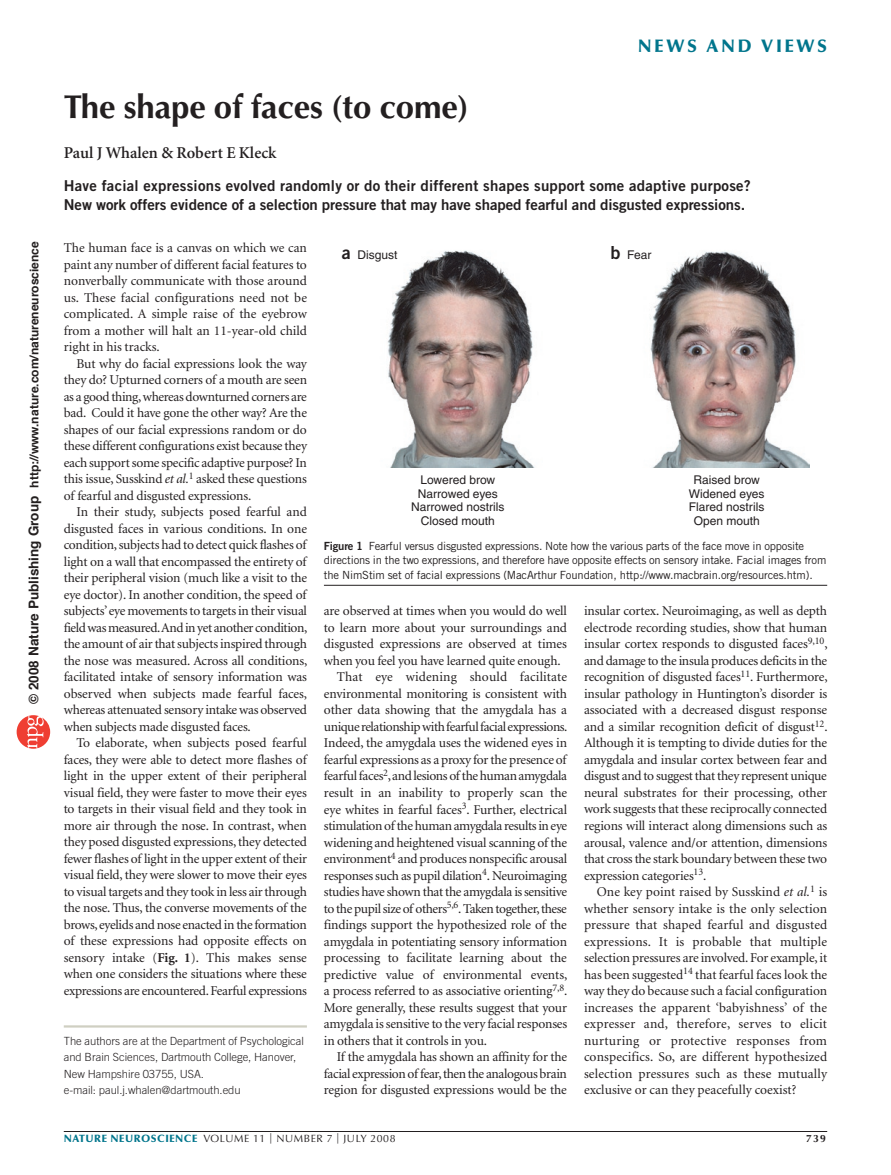
<style>
.page{position:relative;width:891px;height:1175px;background:#fff}
.page>*{position:absolute;margin:0;border:0;box-sizing:border-box;transform-origin:0 0}
.t1{font:700 33px "Optima";letter-spacing:-.005em;color:#231f20}
.t2{font:900 18px "Optima";letter-spacing:.15em;color:#00758c}
.t3{font:600 16.5px "Minion";color:#231f20}
.t4{font:15px/19.5px "Trade Gothic Bold Two";letter-spacing:.005em;color:#231f20}
.t5{font:13.5px/16.5px "Minion";letter-spacing:-.015em;color:#231f20;text-align:justify}
.t6{font:13.5px "Minion";letter-spacing:-.035em;color:#231f20}
.t7{font:13.5px "Minion";letter-spacing:.01em;color:#231f20}
.t8{font:12px/13.5px "Helvetica";color:#231f20;text-align:center}
.t9{font:700 12px "Helvetica";color:#231f1f}
.t10{font:11.25px/14.2px "Trade Gothic";letter-spacing:-.02em;color:#231f20}
.t11{font:300 11.25px/16.5px "Trade Gothic";letter-spacing:-.005em;color:#231f20}
.t12{font:10.5px "Optima";letter-spacing:.05em;color:#231f20}
.t13{font:700 10.5px "Optima";color:#231f20}
.s1{font-size:13.5px}
.s2{font-style:italic}
.s3{font-weight:700}
.s4{font-family:"Trade Gothic Bold Two";font-size:18px}
.s5{font-family:"Trade Gothic Bold Two"}
.s6{font-weight:900;color:#00758c}
</style>
<div class="page">
<hr style="left:64px;top:1131px;width:763px;height:1px;background:#231f20">
<hr style="left:64px;top:1025px;width:243px;height:2px;background:#cfcfc2">
<hr style="left:324px;top:585px;width:503px;height:1px;background:#231f20">
<img style="left:387px;top:250px;width:147px;height:217px">
<img style="left:650px;top:251px;width:160px;height:216px">
<svg style="left:17px;top:715px;width:33px;height:33px"></svg>
<p class="t9" style="left:29px;top:704px;width:464px;rotate:-90deg"><span class="s1">© 2008 Nature Publishing Group</span> http://www.nature.com/natureneuroscience</p>
<h2 class="t2" style="left:638px;top:35px;width:191px">NEWS AND VIEWS</h2>
<h1 class="t1" style="left:64px;top:87px;width:407px">The shape of faces (to come)</h1>
<p class="t3" style="left:64px;top:145px;width:214px">Paul J Whalen &amp; Robert E Kleck</p>
<p class="t4" style="left:64px;top:175px;width:688px">Have facial expressions evolved randomly or do their different shapes support some adaptive purpose?<br>New work offers evidence of a selection pressure that may have shaped fearful and disgusted expressions.</p>
<p class="t5" style="left:64px;top:240px;width:245px">The human face is a canvas on which we can paint any number of different facial features to nonverbally communicate with those around us. These facial configurations need not be complicated. A simple raise of the eyebrow from a mother will halt an 11-year-old child right in his tracks.</p>
<p class="t5" style="left:64px;top:356px;width:245px;text-indent:13px">But why do facial expressions look the way they do? Upturned corners of a mouth are seen as a goodthing,whereasdownturnedcorners are bad. Could it have gone the other way? Are the shapes of our facial expressions random or do these different configurations exist because they each support some specific adaptive purpose? In this issue, Susskind <span class="s2">et al.</span><sup>1</sup> asked these questions of fearful and disgusted expressions.</p>
<p class="t5" style="left:64px;top:504px;width:245px;text-indent:13px">In their study, subjects posed fearful and disgusted faces in various conditions. In one condition,subjects had to detect quick flashes of light on a wall that encompassed the entirety of their peripheral vision (much like a visit to the eye doctor). In another condition, the speed of subjects’eye movements to targets in their visual fieldwasmeasured.Andinyet another condition, the amount of air that subjects inspired through the nose was measured. Across all conditions, facilitated intake of sensory information was observed when subjects made fearful faces, whereas attenuated sensory intake was observed when subjects made disgusted faces.</p>
<p class="t5" style="left:64px;top:735px;width:245px;text-indent:13px">To elaborate, when subjects posed fearful faces, they were able to detect more flashes of light in the upper extent of their peripheral visual field, they were faster to move their eyes to targets in their visual field and they took in more air through the nose. In contrast, when they posed disgusted expressions,they detected fewer flashes of light in the upper extent of their visual field, they were slower to move their eyes to visual targets and they took in less air through the nose. Thus, the converse movements of the brows, eyelids and nose enacted in the formation of these expressions had opposite effects on sensory intake (<span class="s3">Fig. 1</span>). This makes sense when one considers the situations where these expressions are encountered.Fearful expressions</p>
<p class="t11" style="left:64px;top:1032px;width:242px">The authors are at the Department of Psychological and Brain Sciences, Dartmouth College, Hanover, New Hampshire 03755, USA.<br>e-mail: paul.j.whalen@dartmouth.edu</p>
<p class="t8" style="left:342px;top:248px;width:57px"><span class="s4">a</span> Disgust</p>
<p class="t8" style="left:411px;top:473px;width:95px">Lowered brow<br>Narrowed eyes<br>Narrowed nostrils<br>Closed mouth</p>
<p class="t8" style="left:611px;top:248px;width:42px"><span class="s4">b</span> Fear</p>
<p class="t8" style="left:689px;top:473px;width:77px">Raised brow<br>Widened eyes<br>Flared nostrils<br>Open mouth</p>
<p class="t10" style="left:324px;top:539px;width:504px"><span class="s5">Figure 1</span> Fearful versus disgusted expressions. Note how the various parts of the face move in opposite directions in the two expressions, and therefore have opposite effects on sensory intake. Facial images from the NimStim set of facial expressions (MacArthur Foundation, http://www.macbrain.org/resources.htm).</p>
<p class="t5" style="left:324px;top:603px;width:245px">are observed at times when you would do well</p>
<p class="t5" style="left:324px;top:620px;width:245px">to learn more about your surroundings and</p>
<p class="t5" style="left:324px;top:636px;width:245px">disgusted expressions are observed at times</p>
<p class="t5" style="left:324px;top:653px;width:238px">when you feel you have learned quite enough.</p>
<p class="t7" style="left:337px;top:670px;width:232px">That eye widening should facilitate</p>
<p class="t5" style="left:324px;top:686px;width:245px">environmental monitoring is consistent with</p>
<p class="t5" style="left:324px;top:702px;width:245px">other data showing that the amygdala has a</p>
<p class="t6" style="left:324px;top:720px;width:245px">uniquerelationshipwithfearfulfacialexpressions.</p>
<p class="t5" style="left:324px;top:735px;width:245px">Indeed, the amygdala uses the widened eyes in</p>
<p class="t5" style="left:324px;top:752px;width:244px">fearful expressions as a proxy for the presence of</p>
<p class="t5" style="left:324px;top:768px;width:245px">fearful faces<sup>2</sup>,andlesionsof thehumanamygdala</p>
<p class="t5" style="left:324px;top:785px;width:245px">result in an inability to properly scan the</p>
<p class="t5" style="left:324px;top:801px;width:245px">eye whites in fearful faces<sup>3</sup>. Further, electrical</p>
<p class="t5" style="left:324px;top:818px;width:245px">stimulationof thehumanamygdala resultsineye</p>
<p class="t5" style="left:324px;top:834px;width:245px">widening and heightened visual scanning of the</p>
<p class="t5" style="left:324px;top:851px;width:245px">environment<sup>4</sup> and produces nonspecific arousal</p>
<p class="t5" style="left:324px;top:867px;width:245px">responses such as pupil dilation<sup>4</sup>. Neuroimaging</p>
<p class="t5" style="left:324px;top:884px;width:245px">studies have shown that the amygdala issensitive</p>
<p class="t5" style="left:324px;top:900px;width:245px">tothepupilsizeof others<sup>5,6</sup>. Takentogether,these</p>
<p class="t5" style="left:324px;top:917px;width:245px">findings support the hypothesized role of the</p>
<p class="t5" style="left:324px;top:933px;width:245px">amygdala in potentiating sensory information</p>
<p class="t5" style="left:324px;top:950px;width:244px">processing to facilitate learning about the</p>
<p class="t5" style="left:324px;top:966px;width:245px">predictive value of environmental events,</p>
<p class="t5" style="left:324px;top:983px;width:245px">a process referred to as associative orienting<sup>7,8</sup>.</p>
<p class="t5" style="left:324px;top:999px;width:245px">More generally, these results suggest that your</p>
<p class="t5" style="left:324px;top:1016px;width:245px">amygdala is sensitive to the very facial responses</p>
<p class="t5" style="left:324px;top:1032px;width:165px">in others that it controls in you.</p>
<p class="t5" style="left:337px;top:1049px;width:232px">If the amygdala has shown an affinity for the</p>
<p class="t5" style="left:324px;top:1065px;width:245px">facial expressionof fear,thenthe analogousbrain</p>
<p class="t5" style="left:324px;top:1082px;width:244px">region for disgusted expressions would be the</p>
<p class="t5" style="left:584px;top:603px;width:245px">insular cortex. Neuroimaging, as well as depth electrode recording studies, show that human insular cortex responds to disgusted faces<sup>9,10</sup>, and damage to the insula produces deficits in the recognition of disgusted faces<sup>11</sup>. Furthermore, insular pathology in Huntington’s disorder is associated with a decreased disgust response and a similar recognition deficit of disgust<sup>12</sup>.<br>Although it is tempting to divide duties for the amygdala and insular cortex between fear and disgust and to suggest that they represent unique neural substrates for their processing, other work suggests that these reciprocally connected regions will interact along dimensions such as arousal, valence and/or attention, dimensions that cross the stark boundary between these two expression categories<sup>13</sup>.</p>
<p class="t5" style="left:584px;top:884px;width:245px;text-indent:13px">One key point raised by Susskind <span class="s2">et al.</span><sup>1</sup> is whether sensory intake is the only selection pressure that shaped fearful and disgusted expressions. It is probable that multiple selection pressures are involved.For example,it has been suggested<sup>14</sup> that fearful faces look the way they do because such a facial configuration increases the apparent ‘babyishness’ of the expresser and, therefore, serves to elicit nurturing or protective responses from conspecifics. So, are different hypothesized selection pressures such as these mutually exclusive or can they peacefully coexist?</p>
<p class="t12" style="left:64px;top:1132px;width:333px"><span class="s6">NATURE NEUROSCIENCE</span> VOLUME 11 | NUMBER 7 | JULY 2008</p>
<p class="t13" style="left:806px;top:1132px;width:21px">739</p>
</div>
